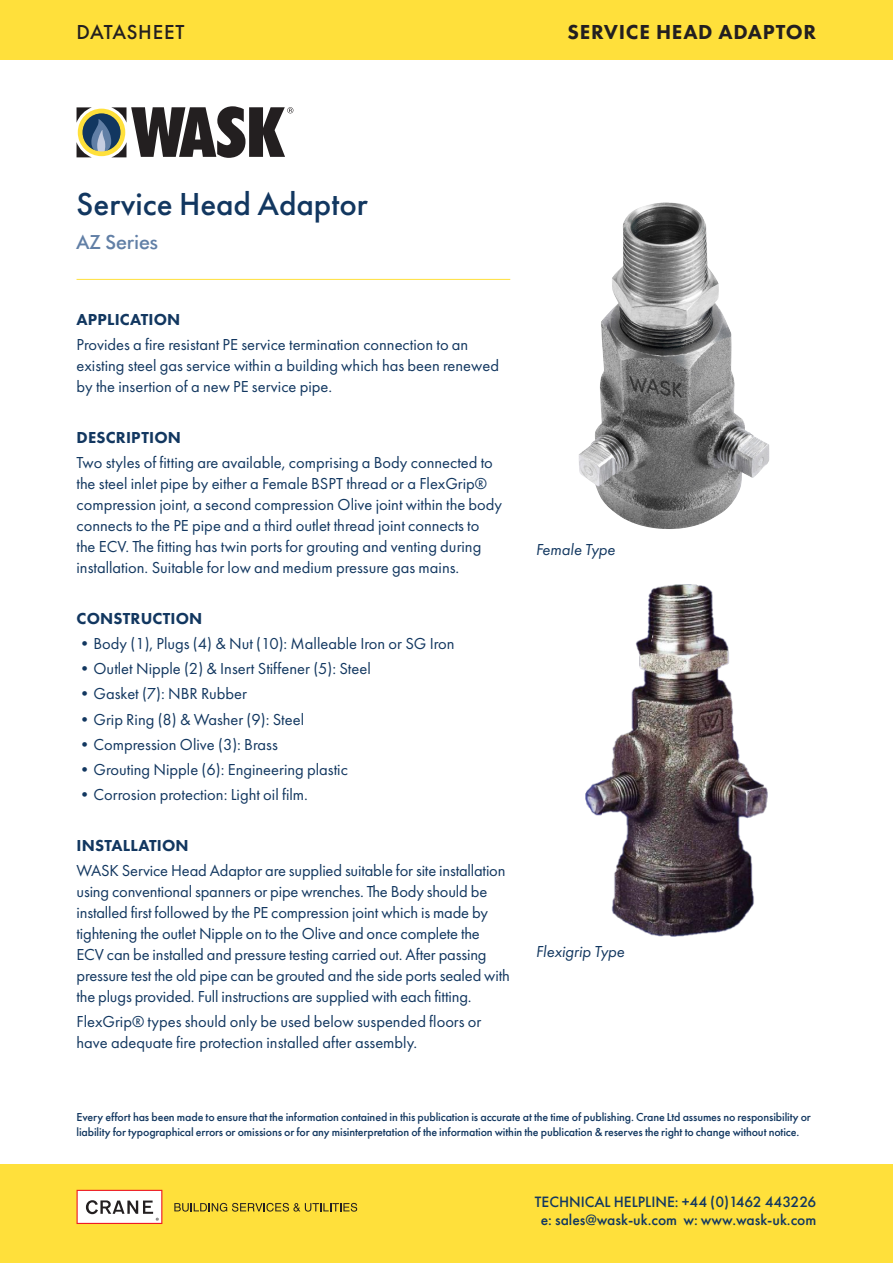
<style>
.page{position:relative;width:893px;height:1263px;background:#fff}
.page>*{position:absolute;margin:0;border:0;box-sizing:border-box;transform-origin:0 0}
.t1{font:500 33px "Futura PT";color:#123760}
.t2{font:800 21px "Futura PT";letter-spacing:.035em;color:#231f20}
.t3{font:500 21px "Futura PT";letter-spacing:.03em;color:#231f20}
.t4{font:500 19.5px "Futura BT";letter-spacing:-.005em;color:#617fa6}
.t5{font:16.5px/21px "Futura PT";color:#123760}
.t6{font:800 16.5px "Futura PT";letter-spacing:.01em;color:#123760}
.t7{font:italic 16.5px "Futura PT";color:#123760}
.Body_Text_Yellow_Bul{font:500 15.6px/17.5px "Futura PT";color:#123760;text-align:center}
.Body_Text_Yellow_Bul-2{font:500 12px/15px "Futura PT";letter-spacing:-.01em;color:#123760}
</style>
<div class="page">
<div style="left:0;top:0;width:893px;height:60px;background:#ffe03b"></div>
<hr style="left:77px;top:279px;width:433px;height:1px;background:#ffe03b">
<div style="left:0;top:1165px;width:893px;height:98px;background:#ffe03b"></div>
<svg style="left:77px;top:1190px;width:85px;height:34px;background:#e0cfd0"></svg>
<svg style="left:174px;top:1203px;width:183px;height:9px"></svg>
<svg style="left:77px;top:106px;width:216px;height:52px"></svg>
<img style="left:579px;top:202px;width:190px;height:327px">
<img style="left:585px;top:585px;width:182px;height:352px">
<p class="t3" style="left:77px;top:19px;width:109px">DATASHEET</p>
<p class="t2" style="left:567px;top:19px;width:250px">SERVICE HEAD ADAPTOR</p>
<p class="t1" style="left:77px;top:184px;width:293px">Service Head Adaptor</p>
<p class="t4" style="left:77px;top:230px;width:83px">AZ Series</p>
<p class="t6" style="left:77px;top:309px;width:105px">APPLICATION</p>
<p class="t5" style="left:77px;top:334px;width:424px">Provides a fire resistant PE service termination connection to an existing steel gas service within a building which has been renewed by the insertion of a new PE service pipe.</p>
<p class="t6" style="left:77px;top:427px;width:106px">DESCRIPTION</p>
<p class="t5" style="left:77px;top:452px;width:427px">Two styles of fitting are available, comprising a Body connected to the steel inlet pipe by either a Female BSPT thread or a FlexGrip® compression joint, a second compression Olive joint within the body connects to the PE pipe and a third outlet thread joint connects to the ECV. The fitting has twin ports for grouting and venting during installation. Suitable for low and medium pressure gas mains.</p>
<p class="t6" style="left:77px;top:608px;width:127px">CONSTRUCTION</p>
<p class="t5" style="left:77px;top:633px;width:380px">•Body (1), Plugs (4) &amp; Nut (10): Malleable Iron or SG Iron</p>
<p class="t5" style="left:77px;top:658px;width:296px">•Outlet Nipple (2) &amp; Insert Stiffener (5): Steel</p>
<p class="t5" style="left:77px;top:683px;width:172px">•Gasket (7): NBR Rubber</p>
<p class="t5" style="left:77px;top:708px;width:229px">•Grip Ring (8) &amp; Washer (9): Steel</p>
<p class="t5" style="left:77px;top:734px;width:203px">•Compression Olive (3): Brass</p>
<p class="t5" style="left:77px;top:759px;width:273px">•Grouting Nipple (6): Engineering plastic</p>
<p class="t5" style="left:77px;top:784px;width:233px">•Corrosion protection: Light oil film.</p>
<p class="t6" style="left:77px;top:835px;width:114px">INSTALLATION</p>
<p class="t5" style="left:77px;top:860px;width:435px">WASK Service Head Adaptor are supplied suitable for site installation using conventional spanners or pipe wrenches. The Body should be installed first followed by the PE compression joint which is made by tightening the outlet Nipple on to the Olive and once complete the ECV can be installed and pressure testing carried out. After passing pressure test the old pipe can be grouted and the side ports sealed with the plugs provided. Full instructions are supplied with each fitting.</p>
<p class="t5" style="left:77px;top:1011px;width:406px">FlexGrip® types should only be used below suspended floors or have adequate fire protection installed after assembly.</p>
<p class="t7" style="left:536px;top:539px;width:81px">Female Type</p>
<p class="t7" style="left:536px;top:941px;width:90px">Flexigrip Type</p>
<p class="Body_Text_Yellow_Bul-2" style="left:77px;top:1110px;width:736px">Every effort has been made to ensure that the information contained in this publication is accurate at the time of publishing. Crane Ltd assumes no responsibility or liability for typographical errors or omissions or for any misinterpretation of the information within the publication &amp; reserves the right to change without notice.</p>
<p class="Body_Text_Yellow_Bul" style="left:535px;top:1193px;width:283px">TECHNICAL HELPLINE: +44 (0)1462 443226 e: sales@wask-uk.com w: www.wask-uk.com</p>
</div>
